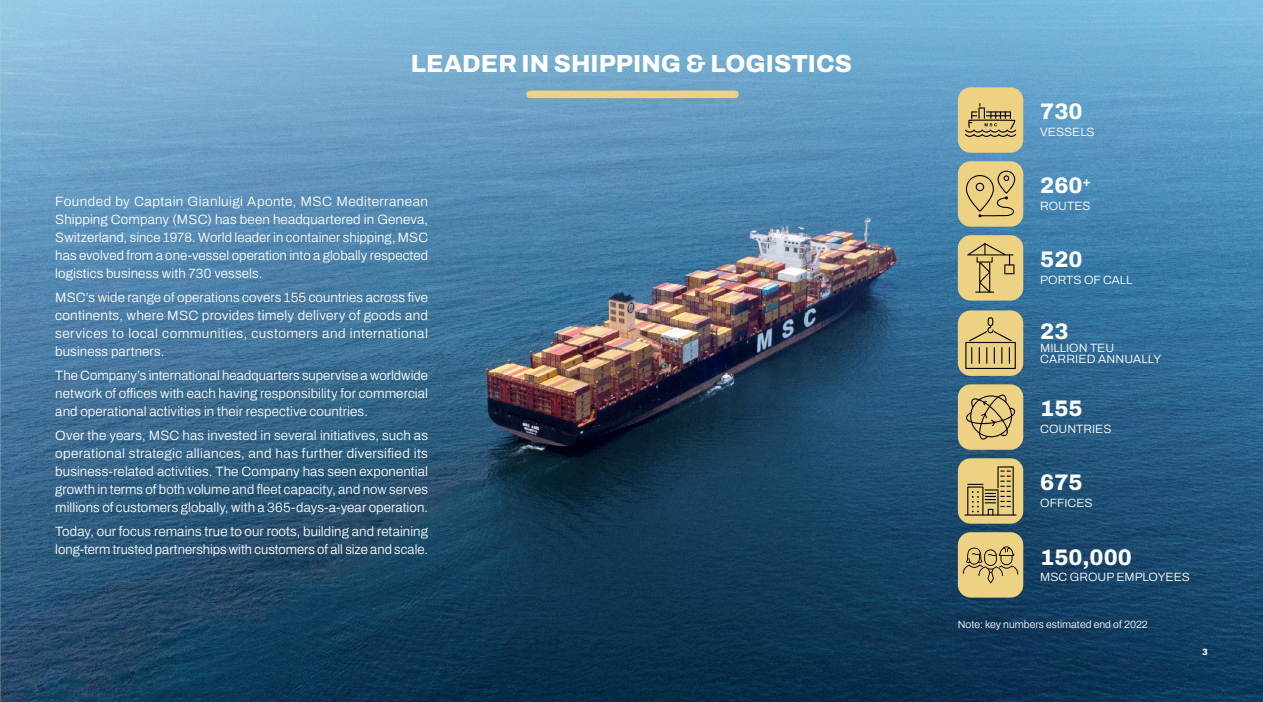
<style>
.page{position:relative;width:1263px;height:702px;background:#fff}
.page>*{position:absolute;margin:0;border:0;box-sizing:border-box;transform-origin:0 0}
.t1{font:800 24.75px "Archivo";color:#fff}
.t2{font:800 22.5px "Archivo";color:#fff}
.t3{font:300 13.5px/18px "Archivo";letter-spacing:.01em;color:#fff;text-align:justify}
.t4{font:300 12px/10.8px "Archivo";color:#fff}
.t5{font:300 10.5px "Archivo";color:#fff}
.t6{font:800 9px "Archivo";color:#fff}
</style>
<div class="page">
<img style="left:1px;top:0;width:1262px;height:702px">
<div style="left:530px;top:91px;width:205px;height:7px;background:#edd284"></div>
<div style="left:958px;top:310px;width:65px;height:66px;background:#edd284;border-radius:13px"></div>
<svg style="left:965px;top:317px;width:51px;height:52px"></svg>
<div style="left:958px;top:384px;width:65px;height:66px;background:#edd284;border-radius:13px"></div>
<svg style="left:966px;top:394px;width:49px;height:45px"></svg>
<div style="left:958px;top:458px;width:65px;height:65px;background:#edd284;border-radius:13px"></div>
<hr style="left:964px;top:514px;width:53px;height:1px;background:#000">
<svg style="left:967px;top:466px;width:47px;height:49px"></svg>
<div style="left:958px;top:532px;width:65px;height:65px;background:#edd284;border-radius:13px"></div>
<svg style="left:963px;top:546px;width:55px;height:37px"></svg>
<div style="left:958px;top:87px;width:65px;height:66px;background:#edd284;border-radius:13px"></div>
<svg style="left:965px;top:103px;width:51px;height:34px"></svg>
<div style="left:958px;top:161px;width:65px;height:66px;background:#edd284;border-radius:13px"></div>
<svg style="left:966px;top:171px;width:49px;height:46px"></svg>
<div style="left:958px;top:235px;width:65px;height:65px;background:#edd284;border-radius:13px"></div>
<svg style="left:967px;top:243px;width:47px;height:50px"></svg>
<img style="left:0;top:0;width:1px;height:702px">
<h1 class="t1" style="left:411px;top:45px;width:443px">LEADER IN SHIPPING &amp; LOGISTICS</h1>
<p class="t3" style="left:55px;top:192px;width:374px">Founded by Captain Gianluigi Aponte, MSC Mediterranean Shipping Company (MSC) has been headquartered in Geneva, Switzerland, since 1978. World leader in container shipping, MSC has evolved from a one-vessel operation into a globally respected logistics business with 730 vessels.</p>
<p class="t3" style="left:55px;top:288px;width:374px">MSC’s wide range of operations covers 155 countries across five continents, where MSC provides timely delivery of goods and services to local communities, customers and international business partners.</p>
<p class="t3" style="left:55px;top:366px;width:374px">The Company’s international headquarters supervise a worldwide network of offices with each having responsibility for commercial and operational activities in their respective countries.</p>
<p class="t3" style="left:55px;top:426px;width:374px">Over the years, MSC has invested in several initiatives, such as operational strategic alliances, and has further diversified its business-related activities. The Company has seen exponential growth in terms of both volume and fleet capacity, and now serves millions of customers globally, with a 365-days-a-year operation.</p>
<p class="t3" style="left:55px;top:522px;width:374px">Today, our focus remains true to our roots, building and retaining long-term trusted partnerships with customers of all size and scale.</p>
<h2 class="t2" style="left:1040px;top:95px;width:44px">730</h2>
<p class="t4" style="left:1040px;top:127px;width:56px">VESSELS</p>
<h2 class="t2" style="left:1040px;top:168px;width:52px">260<sup>+</sup></h2>
<p class="t4" style="left:1040px;top:201px;width:52px">ROUTES</p>
<h2 class="t2" style="left:1040px;top:242px;width:44px">520</h2>
<p class="t4" style="left:1040px;top:275px;width:94px">PORTS OF CALL</p>
<h2 class="t2" style="left:1040px;top:314px;width:30px">23</h2>
<p class="t4" style="left:1040px;top:343px;width:122px">MILLION TEU<br>CARRIED ANNUALLY</p>
<h2 class="t2" style="left:1040px;top:391px;width:44px">155</h2>
<p class="t4" style="left:1040px;top:424px;width:73px">COUNTRIES</p>
<h2 class="t2" style="left:1040px;top:465px;width:44px">675</h2>
<p class="t4" style="left:1040px;top:498px;width:54px">OFFICES</p>
<h2 class="t2" style="left:1040px;top:540px;width:93px">150,000</h2>
<p class="t4" style="left:1040px;top:571px;width:151px">MSC GROUP EMPLOYEES</p>
<p class="t5" style="left:958px;top:617px;width:191px">Note: key numbers estimated end of 2022</p>
<p class="t6" style="left:1202px;top:644px;width:7px">3</p>
</div>
